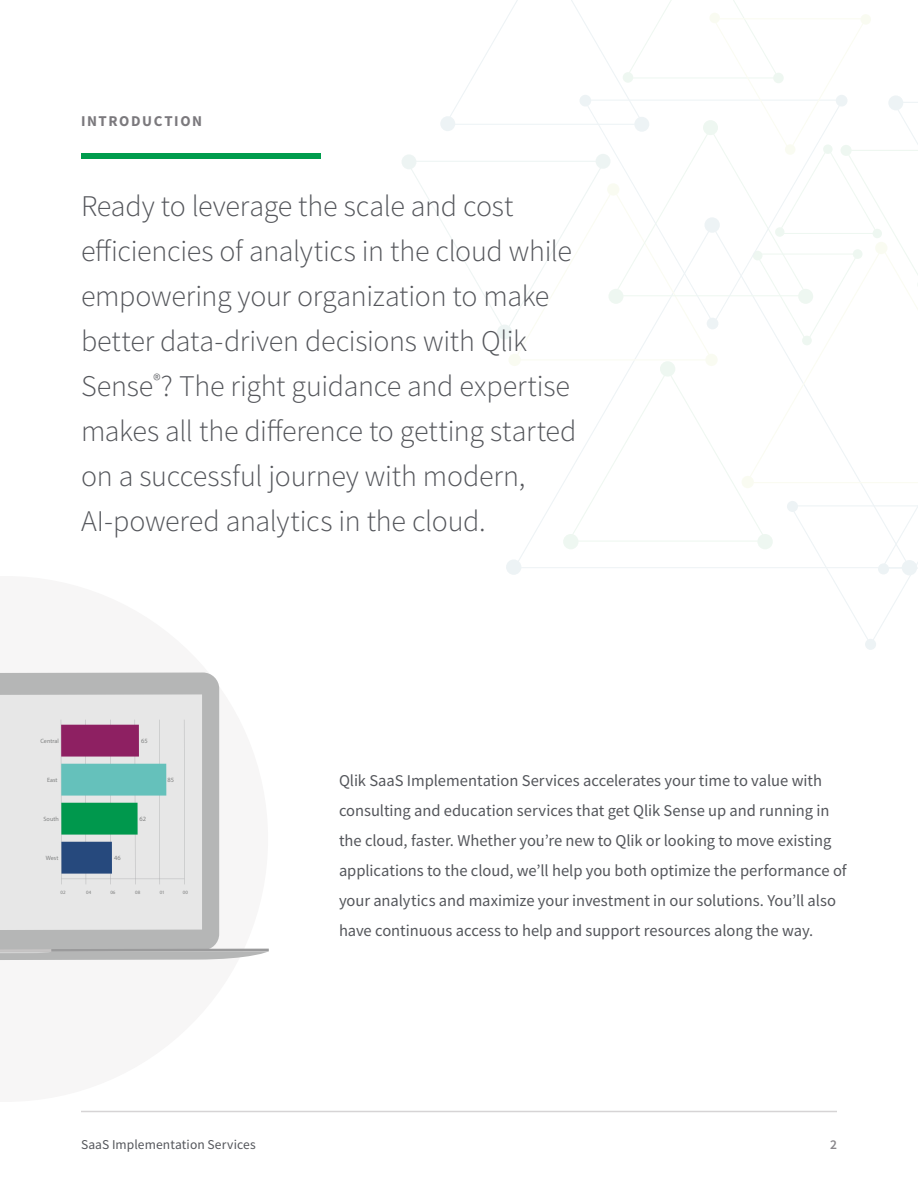
<style>
.page{position:relative;width:918px;height:1188px;background:#fff}
.page>*{position:absolute;margin:0;border:0;box-sizing:border-box;transform-origin:0 0}
.t1{font:300 30px/45px "Source Sans Pro";letter-spacing:-.01em;color:#54565b}
.t2{font:16.5px/30px "Source Sans Pro";color:#54565b}
.t3{font:700 15px "Source Sans Pro";letter-spacing:.105em;color:#7b797d}
.t4{font:13.5px "Source Sans Pro";letter-spacing:.01em;color:#54565b}
.t5{font:600 13.5px "Source Sans Pro";color:#89878b}
.t6{font:6.45px "Myriad Pro";letter-spacing:-.005em;color:#808181}
.t7{font:6.15px "Myriad Pro";letter-spacing:-.005em;color:#808181}
.t8{font:4.95px "Myriad Pro";letter-spacing:-.005em;color:#808181}
</style>
<div class="page">
<hr style="left:81px;top:1111px;width:756px;height:1px;background:#d6d4d5">
<svg style="left:401px;top:154px;width:15px;height:15px"></svg>
<div style="left:865px;top:639px;width:11px;height:11px;background:#edf3f5;border-radius:50%"></div>
<svg style="left:406px;top:0;width:512px;height:640px"></svg>
<div style="left:823px;top:144px;width:10px;height:10px;background:#eef7f1;border-radius:50%"></div>
<div style="left:873px;top:229px;width:9px;height:9px;background:#eef7f1;border-radius:50%"></div>
<div style="left:775px;top:227px;width:10px;height:10px;background:#eef7f1;border-radius:50%"></div>
<div style="left:81px;top:153px;width:240px;height:6px;background:#009c4d"></div>
<div style="left:0;top:673px;width:219px;height:276px;background:#b5b6b6"></div>
<svg style="left:0;top:949px;width:269px;height:12px;background:#bdbdbe"></svg>
<div style="left:0;top:694px;width:202px;height:236px;background:#e7e7e7"></div>
<hr style="left:61px;top:879px;width:123px;height:1px;background:#a4a5a7">
<hr style="left:61px;top:720px;width:1px;height:164px;background:#a4a5a7">
<hr style="left:85px;top:720px;width:1px;height:164px;background:#a4a5a7">
<hr style="left:110px;top:720px;width:1px;height:164px;background:#a4a5a7">
<hr style="left:135px;top:720px;width:1px;height:164px;background:#a4a5a7">
<hr style="left:159px;top:720px;width:1px;height:164px;background:#a4a5a7">
<hr style="left:184px;top:720px;width:1px;height:164px;background:#a4a5a7">
<div style="left:61px;top:725px;width:78px;height:32px;background:#8e2062"></div>
<div style="left:61px;top:764px;width:105px;height:32px;background:#65c1bb"></div>
<div style="left:61px;top:803px;width:77px;height:32px;background:#00984d"></div>
<div style="left:61px;top:842px;width:51px;height:32px;background:#26497d"></div>
<p class="t3" style="left:81px;top:111px;width:123px">INTRODUCTION</p>
<p class="t1" style="left:81px;top:184px;width:497px">Ready to leverage the scale and cost efficiencies of analytics in the cloud while empowering your organization to make better data-driven decisions with Qlik Sense<sup>®</sup>? The right guidance and expertise makes all the difference to getting started on a successful journey with modern, AI-powered analytics in the cloud.</p>
<p class="t7" style="left:40px;top:737px;width:20px">Central</p>
<p class="t6" style="left:141px;top:737px;width:8px">65</p>
<p class="t7" style="left:47px;top:776px;width:12px">East</p>
<p class="t6" style="left:168px;top:776px;width:8px">85</p>
<p class="t7" style="left:44px;top:815px;width:17px">South</p>
<p class="t6" style="left:140px;top:815px;width:8px">62</p>
<p class="t7" style="left:46px;top:854px;width:14px">West</p>
<p class="t6" style="left:114px;top:854px;width:8px">46</p>
<p class="t8" style="left:60px;top:889px;width:7px">02</p>
<p class="t8" style="left:86px;top:889px;width:7px">04</p>
<p class="t8" style="left:110px;top:889px;width:7px">06</p>
<p class="t8" style="left:135px;top:889px;width:7px">08</p>
<p class="t8" style="left:160px;top:889px;width:7px">01</p>
<p class="t8" style="left:183px;top:889px;width:7px">00</p>
<p class="t2" style="left:339px;top:765px;width:509px">Qlik SaaS Implementation Services accelerates your time to value with consulting and education services that get Qlik Sense up and running in the cloud, faster. Whether you’re new to Qlik or looking to move existing applications to the cloud, we’ll help you both optimize the performance of your analytics and maximize your investment in our solutions. You’ll also have continuous access to help and support resources along the way.</p>
<p class="t4" style="left:81px;top:1136px;width:176px">SaaS Implementation Services</p>
<p class="t5" style="left:830px;top:1136px;width:8px">2</p>
</div>
